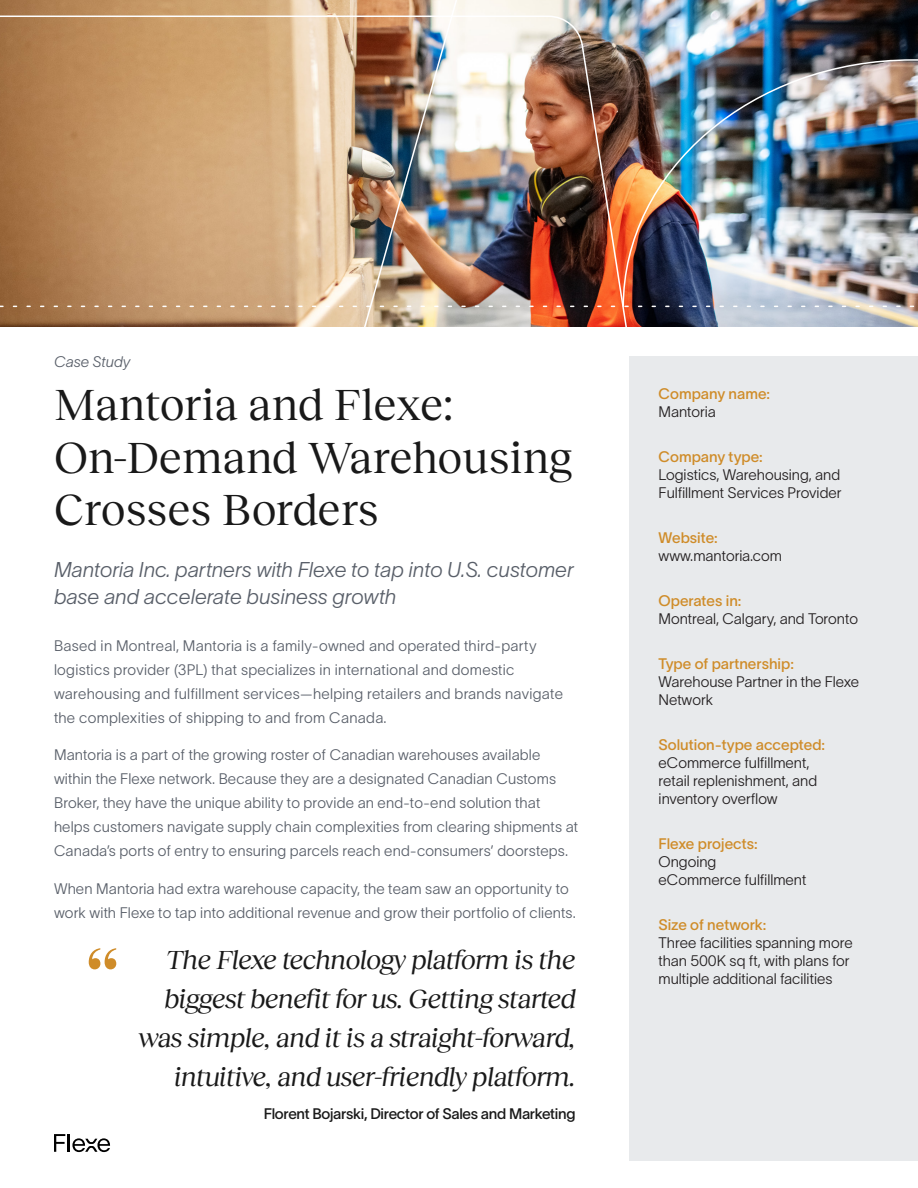
<style>
.page{position:relative;width:918px;height:1188px;background:#fff}
.page>*{position:absolute;margin:0;border:0;box-sizing:border-box;transform-origin:0 0}
.t1{font:45px/52.5px "Reckless Neue";letter-spacing:-.005em;color:#191919}
.Quote___Text{font:italic 27px/39px "Reckless Neue";letter-spacing:-.02em;color:#191919;text-align:right}
.Intro{font:italic 21px/27px "TWK Lausanne 200";color:#595f69}
.Body_Copy{font:15px/24px "TWK Lausanne 200";letter-spacing:.01em;color:#595f69}
.Sidebar{font:15px/18px "TWK Lausanne 200";color:#231f20}
.Quote___Name{font:15px "TWK Lausanne 450";letter-spacing:-.02em;color:#191919}
.Sidebar-2{font:15px/18px "TWK Lausanne 450";color:#cf8c29}
.Label{font:italic 15px "TWK Lausanne 200";color:#595f69}
.s1{font-family:"TWK Lausanne 200";color:#231f20}
.s2{font-family:"TWK Lausanne 450";color:#cf8c29}
</style>
<div class="page">
<div style="left:630px;top:356px;width:288px;height:805px;background:#e8eaec"></div>
<img style="left:629px;top:0;width:289px;height:326px">
<svg style="left:89px;top:948px;width:27px;height:21px"></svg>
<svg style="left:54px;top:1134px;width:56px;height:18px"></svg>
<img style="left:0;top:0;width:629px;height:327px">
<svg style="left:0;top:306px;width:622px;height:1px"></svg>
<img style="left:622px;top:58px;width:296px;height:250px">
<p class="Label" style="left:54px;top:351px;width:78px">Case Study</p>
<p class="t1" style="left:54px;top:375px;width:520px">Mantoria and Flexe:<br>On-Demand Warehousing<br>Crosses Borders</p>
<p class="Intro" style="left:54px;top:554px;width:521px">Mantoria Inc. partners with Flexe to tap into U.S. customer base and accelerate business growth</p>
<p class="Body_Copy" style="left:54px;top:632px;width:511px">Based in Montreal, Mantoria is a family-owned and operated third-party logistics provider (3PL) that specializes in international and domestic warehousing and fulfillment services—helping retailers and brands navigate the complexities of shipping to and from Canada.</p>
<p class="Body_Copy" style="left:54px;top:742px;width:526px">Mantoria is a part of the growing roster of Canadian warehouses available within the Flexe network. Because they are a designated Canadian Customs Broker, they have the unique ability to provide an end-to-end solution that helps customers navigate supply chain complexities from clearing shipments at Canada’s ports of entry to ensuring parcels reach end-consumers’ doorsteps.</p>
<p class="Body_Copy" style="left:54px;top:875px;width:524px">When Mantoria had extra warehouse capacity, the team saw an opportunity to work with Flexe to tap into additional revenue and grow their portfolio of clients.</p>
<p class="Quote___Text" style="left:138px;top:938px;width:439px">The Flexe technology platform is the biggest benefit for us. Getting started was simple, and it is a straight-forward, intuitive, and user-friendly platform.</p>
<p class="Quote___Name" style="left:264px;top:1103px;width:313px">Florent Bojarski, Director of Sales and Marketing</p>
<p class="Sidebar-2" style="left:659px;top:384px;width:113px">Company name:<br><span class="s1">Mantoria</span></p>
<p class="Sidebar" style="left:659px;top:447px;width:185px"><span class="s2">Company type:<br></span>Logistics, Warehousing, and<br>Fulfillment Services Provider</p>
<p class="Sidebar" style="left:659px;top:528px;width:125px"><span class="s2">Website: </span>www.mantoria.com</p>
<p class="Sidebar" style="left:659px;top:591px;width:201px"><span class="s2">Operates in:<br></span>Montreal, Calgary, and Toronto</p>
<p class="Sidebar" style="left:659px;top:654px;width:202px"><span class="s2">Type of partnership:<br></span>Warehouse Partner in the Flexe<br>Network</p>
<p class="Sidebar" style="left:659px;top:735px;width:168px"><span class="s2">Solution-type accepted: </span>eCommerce fulfillment, retail replenishment, and inventory overflow</p>
<p class="Sidebar" style="left:659px;top:834px;width:149px"><span class="s2">Flexe projects:<br></span>Ongoing<br>eCommerce fulfillment</p>
<p class="Sidebar" style="left:659px;top:915px;width:196px"><span class="s2">Size of network:<br></span>Three facilities spanning more than 500K sq ft, with plans for multiple additional facilities</p>
</div>
